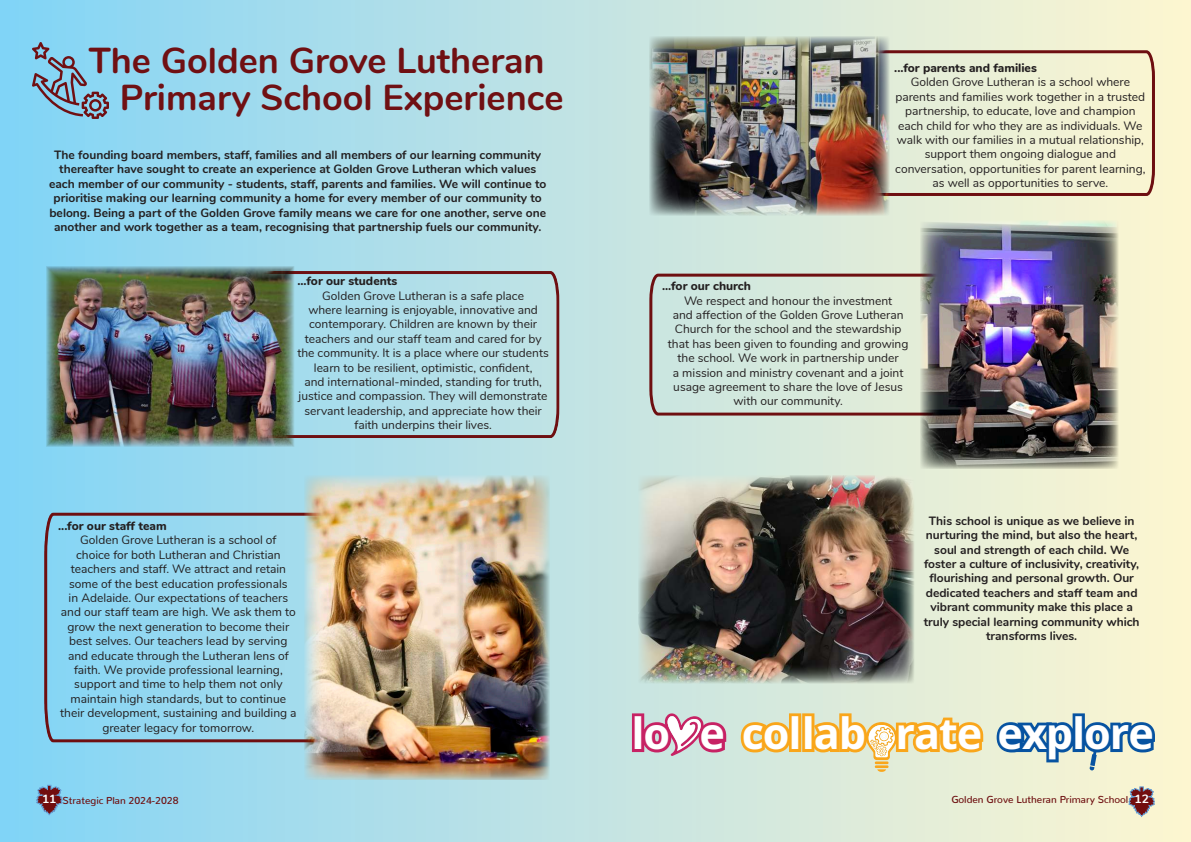
<style>
.page{position:relative;width:1191px;height:842px;background:#fff}
.page>*{position:absolute;margin:0;border:0;box-sizing:border-box;transform-origin:0 0}
.t1{font:700 43.2px "Noto Sans";letter-spacing:-.025em;color:#fff}
.t2{font:700 36px/37px "Nunito";color:#701013}
.t3{font:12px/14.4px "Nunito";color:#231f20;text-align:center}
.t4{font:700 12px/14.4px "Nunito";color:#231f20;text-align:center}
.t5{font:800 12px "Nunito";color:#231f20}
.t6{font:500 10px "Nunito";color:#6e0f10}
.s1{font-weight:700;font-size:12px;color:#fff}
</style>
<div class="page">
<div style="left:0;top:1px;width:1190px;height:840px;background:linear-gradient(to right,#84d3f6,#fff5d0)"></div>
<div style="left:802px;top:713px;width:12px;height:39px;border:6px solid #f9a61b"></div>
<div style="left:789px;top:713px;width:12px;height:39px;border:6px solid #f9a61b"></div>
<svg style="left:738px;top:718px;width:57px;height:39px;background:#eabf65"></svg>
<svg style="left:808px;top:712px;width:347px;height:60px;background:#bdbea3"></svg>
<svg style="left:631px;top:712px;width:99px;height:45px;background:#cf89a6"></svg>
<svg style="left:32px;top:42px;width:77px;height:77px;background:#82abc3"></svg>
<svg style="left:648px;top:273px;width:272px;height:144px;background:#d1ded2"></svg>
<img style="left:920px;top:221px;width:198px;height:248px">
<svg style="left:294px;top:270px;width:267px;height:170px;background:#aed5df"></svg>
<img style="left:639px;top:475px;width:275px;height:208px">
<svg style="left:889px;top:49px;width:266px;height:148px;background:#e6e5cb"></svg>
<img style="left:649px;top:36px;width:240px;height:180px">
<img style="left:46px;top:267px;width:248px;height:180px">
<svg style="left:43px;top:512px;width:261px;height:231px;background:#93d1e8"></svg>
<img style="left:304px;top:475px;width:245px;height:305px">
<svg style="left:1128px;top:786px;width:27px;height:31px"></svg>
<svg style="left:36px;top:785px;width:27px;height:30px"></svg>
<h2 class="t2" style="left:120px;top:40px;width:445px;text-indent:-31px">The Golden Grove Lutheran<br>Primary School Experience</h2>
<p class="t4" style="left:49px;top:147px;width:499px">The founding board members, staff, families and all members of our learning community thereafter have sought to create an experience at Golden Grove Lutheran which values each member of our community - students, staff, parents and families. We will continue to prioritise making our learning community a home for every member of our community to belong. Being a part of the Golden Grove family means we care for one another, serve one another and work together as a team, recognising that partnership fuels our community.</p>
<p class="t5" style="left:297px;top:272px;width:101px">...for our students</p>
<p class="t3" style="left:297px;top:288px;width:253px">Golden Grove Lutheran is a safe place<br>where learning is enjoyable, innovative and contemporary. Children are known by their teachers and our staff team and cared for by the community. It is a place where our students learn to be resilient, optimistic, confident,<br>and international-minded, standing for truth, justice and compassion. They will demonstrate servant leadership, and appreciate how their faith underpins their lives.</p>
<p class="t5" style="left:58px;top:517px;width:110px">...for our staff team</p>
<p class="t3" style="left:60px;top:532px;width:238px">Golden Grove Lutheran is a school of<br>choice for both Lutheran and Christian teachers and staff. We attract and retain some of the best education professionals<br>in Adelaide. Our expectations of teachers and our staff team are high. We ask them to grow the next generation to become their best selves. Our teachers lead by serving and educate through the Lutheran lens of faith. We provide professional learning, support and time to help them not only maintain high standards, but to continue their development, sustaining and building a greater legacy for tomorrow.</p>
<p class="t5" style="left:894px;top:59px;width:144px">...for parents and families</p>
<p class="t3" style="left:895px;top:74px;width:252px">Golden Grove Lutheran is a school where parents and families work together in a trusted partnership, to educate, love and champion each child for who they are as individuals. We walk with our families in a mutual relationship, support them ongoing dialogue and conversation, opportunities for parent learning, as well as opportunities to serve.</p>
<p class="t5" style="left:662px;top:277px;width:90px">...for our church</p>
<p class="t3" style="left:668px;top:293px;width:242px">We respect and honour the investment<br>and affection of the Golden Grove Lutheran Church for the school and the stewardship that has been given to founding and growing the school. We work in partnership under<br>a mission and ministry covenant and a joint usage agreement to share the love of Jesus with our community.</p>
<p class="t4" style="left:923px;top:513px;width:217px">This school is unique as we believe in nurturing the mind, but also the heart, soul and strength of each child. We foster a culture of inclusivity, creativity, flourishing and personal growth. Our dedicated teachers and staff team and vibrant community make this place a truly special learning community which transforms lives.</p>
<h1 class="t1" style="left:631px;top:703px;width:524px">lo e collab rate explore</h1>
<p class="t6" style="left:42px;top:792px;width:138px"><span class="s1">11</span> Strategic Plan 2024-2028</p>
<p class="t6" style="left:951px;top:791px;width:199px">Golden Grove Lutheran Primary School <span class="s1">12</span></p>
</div>
